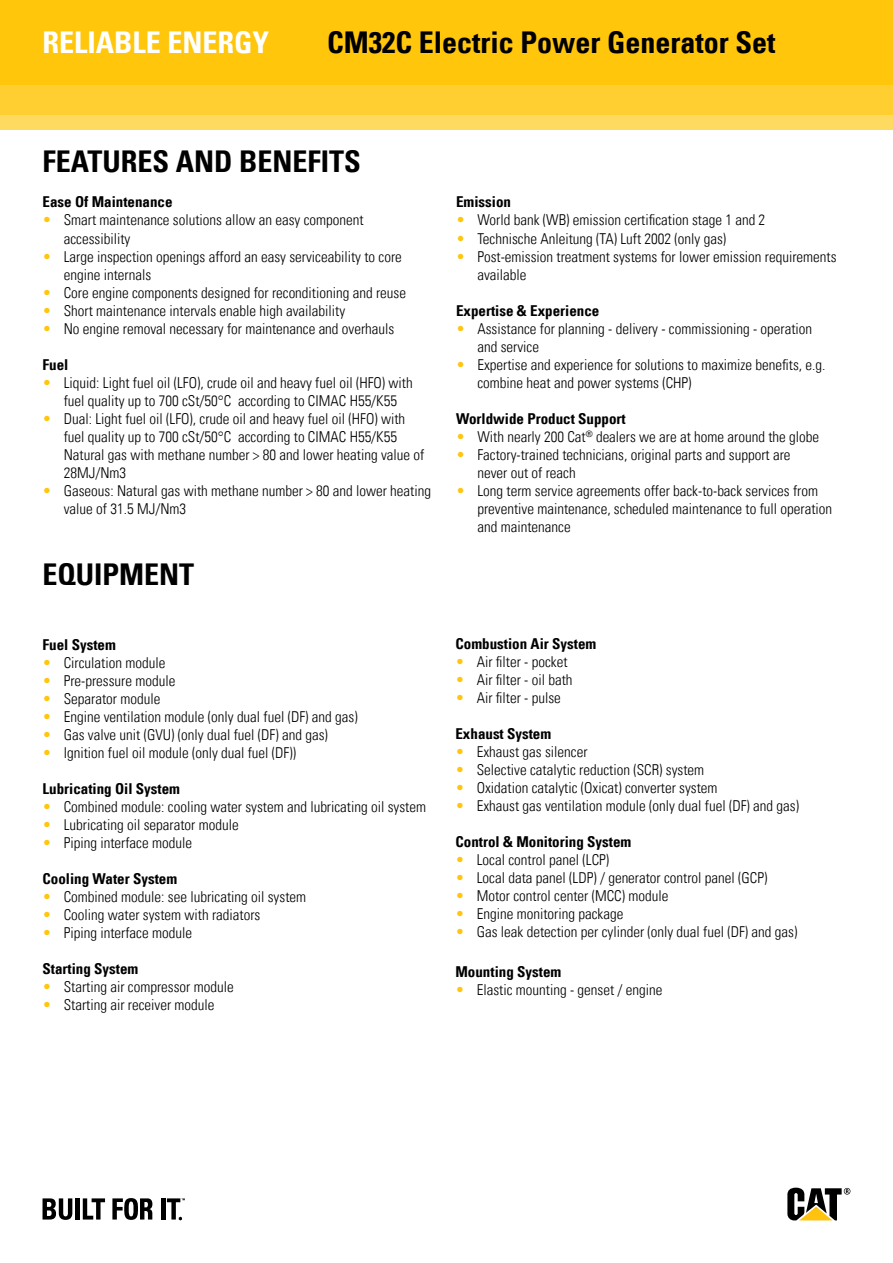
<style>
.page{position:relative;width:893px;height:1263px;background:#fff}
.page>*{position:absolute;margin:0;border:0;box-sizing:border-box;transform-origin:0 0}
.t1{font:700 condensed 30px "Univers LT";color:#000}
.t2{font:700 condensed 30px "Univers LT";color:#fff}
.t3{font:300 condensed 15px/18px "Univers LT";color:#000}
.t4{font:700 condensed 15px "Univers LT";color:#000}
.s1{color:#ffc60b}
</style>
<div class="page">
<div style="left:0;top:0;width:893px;height:84px;background:#ffc60b"></div>
<div style="left:0;top:84px;width:893px;height:31px;background:#ffce30"></div>
<div style="left:0;top:115px;width:893px;height:15px;background:#ffda61"></div>
<svg style="left:43px;top:1198px;width:29px;height:22px"></svg>
<div style="left:75px;top:1198px;width:5px;height:21px;background:#000"></div>
<svg style="left:83px;top:1198px;width:22px;height:21px"></svg>
<svg style="left:112px;top:1198px;width:40px;height:22px"></svg>
<hr style="left:161px;top:1198px;width:4px;height:21px;background:#000">
<svg style="left:167px;top:1198px;width:18px;height:22px"></svg>
<svg style="left:787px;top:1188px;width:63px;height:32px"></svg>
<h1 class="t2" style="left:43px;top:24px;width:228px">Reliable Energy</h1>
<h1 class="t1" style="left:327px;top:24px;width:450px">CM32C Electric Power Generator Set</h1>
<h1 class="t1" style="left:43px;top:143px;width:320px">Features and benefits</h1>
<p class="t4" style="left:43px;top:193px;width:131px">Ease Of Maintenance</p>
<p class="t3" style="left:64px;top:211px;width:301px;text-indent:-21px"><span class="s1">•</span> Smart maintenance solutions allow an easy component accessibility</p>
<p class="t3" style="left:64px;top:247px;width:340px;text-indent:-21px"><span class="s1">•</span> Large inspection openings afford an easy serviceability to core engine internals</p>
<p class="t3" style="left:43px;top:283px;width:365px"><span class="s1">•</span> Core engine components designed for reconditioning and reuse</p>
<p class="t3" style="left:43px;top:301px;width:304px"><span class="s1">•</span> Short maintenance intervals enable high availability</p>
<p class="t3" style="left:43px;top:319px;width:353px"><span class="s1">•</span> No engine removal necessary for maintenance and overhauls</p>
<p class="t4" style="left:43px;top:355px;width:27px">Fuel</p>
<p class="t3" style="left:43px;top:373px;width:372px;text-align:center"><span class="s1">•</span> Liquid: Light fuel oil (LFO), crude oil and heavy fuel oil (HFO) with fuel quality up to 700 cSt/50°C according to CIMAC H55/K55</p>
<p class="t3" style="left:64px;top:409px;width:362px;text-indent:-21px"><span class="s1">•</span> Dual: Light fuel oil (LFO), crude oil and heavy fuel oil (HFO) with fuel quality up to 700 cSt/50°C according to CIMAC H55/K55<br>Natural gas with methane number &gt; 80 and lower heating value of 28MJ/Nm3</p>
<p class="t3" style="left:64px;top:481px;width:369px;text-indent:-21px"><span class="s1">•</span> Gaseous: Natural gas with methane number &gt; 80 and lower heating value of 31.5 MJ/Nm3</p>
<h1 class="t1" style="left:43px;top:556px;width:69px">Equipme</h1>
<h1 class="t1" style="left:159px;top:556px;width:37px">nt</h1>
<p class="t4" style="left:43px;top:635px;width:75px">Fuel System</p>
<p class="t3" style="left:43px;top:653px;width:124px"><span class="s1">•</span> Circulation module</p>
<p class="t3" style="left:43px;top:671px;width:134px"><span class="s1">•</span> Pre-pressure module</p>
<p class="t3" style="left:43px;top:689px;width:119px"><span class="s1">•</span> Separator module</p>
<p class="t3" style="left:43px;top:707px;width:317px"><span class="s1">•</span> Engine ventilation module (only dual fuel (DF) and gas)</p>
<p class="t3" style="left:43px;top:725px;width:287px"><span class="s1">•</span> Gas valve unit (GVU) (only dual fuel (DF) and gas)</p>
<p class="t3" style="left:43px;top:743px;width:255px"><span class="s1">•</span> Ignition fuel oil module (only dual fuel (DF))</p>
<p class="t4" style="left:43px;top:779px;width:139px">Lubricating Oil System</p>
<p class="t3" style="left:43px;top:797px;width:385px"><span class="s1">•</span> Combined module: cooling water system and lubricating oil system</p>
<p class="t3" style="left:43px;top:815px;width:198px"><span class="s1">•</span> Lubricating oil separator module</p>
<p class="t3" style="left:43px;top:833px;width:151px"><span class="s1">•</span> Piping interface module</p>
<p class="t4" style="left:43px;top:869px;width:136px">Cooling Water System</p>
<p class="t3" style="left:43px;top:887px;width:265px"><span class="s1">•</span> Combined module: see lubricating oil system</p>
<p class="t3" style="left:43px;top:905px;width:219px"><span class="s1">•</span> Cooling water system with radiators</p>
<p class="t3" style="left:43px;top:923px;width:151px"><span class="s1">•</span> Piping interface module</p>
<p class="t4" style="left:43px;top:959px;width:97px">Starting System</p>
<p class="t3" style="left:43px;top:977px;width:193px"><span class="s1">•</span> Starting air compressor module</p>
<p class="t3" style="left:43px;top:995px;width:174px"><span class="s1">•</span> Starting air receiver module</p>
<p class="t4" style="left:456px;top:193px;width:56px">Emission</p>
<p class="t3" style="left:456px;top:211px;width:311px"><span class="s1">•</span> World bank (WB) emission certification stage 1 and 2</p>
<p class="t3" style="left:456px;top:229px;width:272px"><span class="s1">•</span> Technische Anleitung (TA) Luft 2002 (only gas)</p>
<p class="t3" style="left:477px;top:247px;width:361px;text-indent:-21px"><span class="s1">•</span> Post-emission treatment systems for lower emission requirements available</p>
<p class="t4" style="left:456px;top:301px;width:145px">Expertise &amp; Experience</p>
<p class="t3" style="left:477px;top:319px;width:336px;text-indent:-21px"><span class="s1">•</span> Assistance for planning - delivery - commissioning - operation and service</p>
<p class="t3" style="left:477px;top:355px;width:350px;text-indent:-21px"><span class="s1">•</span> Expertise and experience for solutions to maximize benefits, e.g. combine heat and power systems (CHP)</p>
<p class="t4" style="left:456px;top:409px;width:171px">Worldwide Product Support</p>
<p class="t3" style="left:456px;top:427px;width:365px"><span class="s1">•</span> With nearly 200 Cat<sup>®</sup> dealers we are at home around the globe</p>
<p class="t3" style="left:477px;top:445px;width:315px;text-indent:-21px"><span class="s1">•</span> Factory-trained technicians, original parts and support are never out of reach</p>
<p class="t3" style="left:477px;top:481px;width:356px;text-indent:-21px"><span class="s1">•</span> Long term service agreements offer back-to-back services from preventive maintenance, scheduled maintenance to full operation and maintenance</p>
<p class="t4" style="left:455px;top:634px;width:142px">Combustion Air System</p>
<p class="t3" style="left:455px;top:653px;width:114px"><span class="s1">•</span> Air filter - pocket</p>
<p class="t3" style="left:455px;top:671px;width:119px"><span class="s1">•</span> Air filter - oil bath</p>
<p class="t3" style="left:455px;top:689px;width:107px"><span class="s1">•</span> Air filter - pulse</p>
<p class="t4" style="left:455px;top:724px;width:97px">Exhaust System</p>
<p class="t3" style="left:455px;top:743px;width:134px"><span class="s1">•</span> Exhaust gas silencer</p>
<p class="t3" style="left:455px;top:761px;width:250px"><span class="s1">•</span> Selective catalytic reduction (SCR) system</p>
<p class="t3" style="left:455px;top:779px;width:264px"><span class="s1">•</span> Oxidation catalytic (Oxicat) converter system</p>
<p class="t3" style="left:455px;top:797px;width:345px"><span class="s1">•</span> Exhaust gas ventilation module (only dual fuel (DF) and gas)</p>
<p class="t4" style="left:455px;top:832px;width:177px">Control &amp; Monitoring System</p>
<p class="t3" style="left:455px;top:851px;width:155px"><span class="s1">•</span> Local control panel (LCP)</p>
<p class="t3" style="left:455px;top:869px;width:313px"><span class="s1">•</span> Local data panel (LDP) / generator control panel (GCP)</p>
<p class="t3" style="left:455px;top:887px;width:214px"><span class="s1">•</span> Motor control center (MCC) module</p>
<p class="t3" style="left:455px;top:905px;width:169px"><span class="s1">•</span> Engine monitoring package</p>
<p class="t3" style="left:455px;top:923px;width:343px"><span class="s1">•</span> Gas leak detection per cylinder (only dual fuel (DF) and gas)</p>
<p class="t4" style="left:455px;top:962px;width:107px">Mounting System</p>
<p class="t3" style="left:455px;top:980px;width:208px"><span class="s1">•</span> Elastic mounting - genset / engine</p>
</div>
